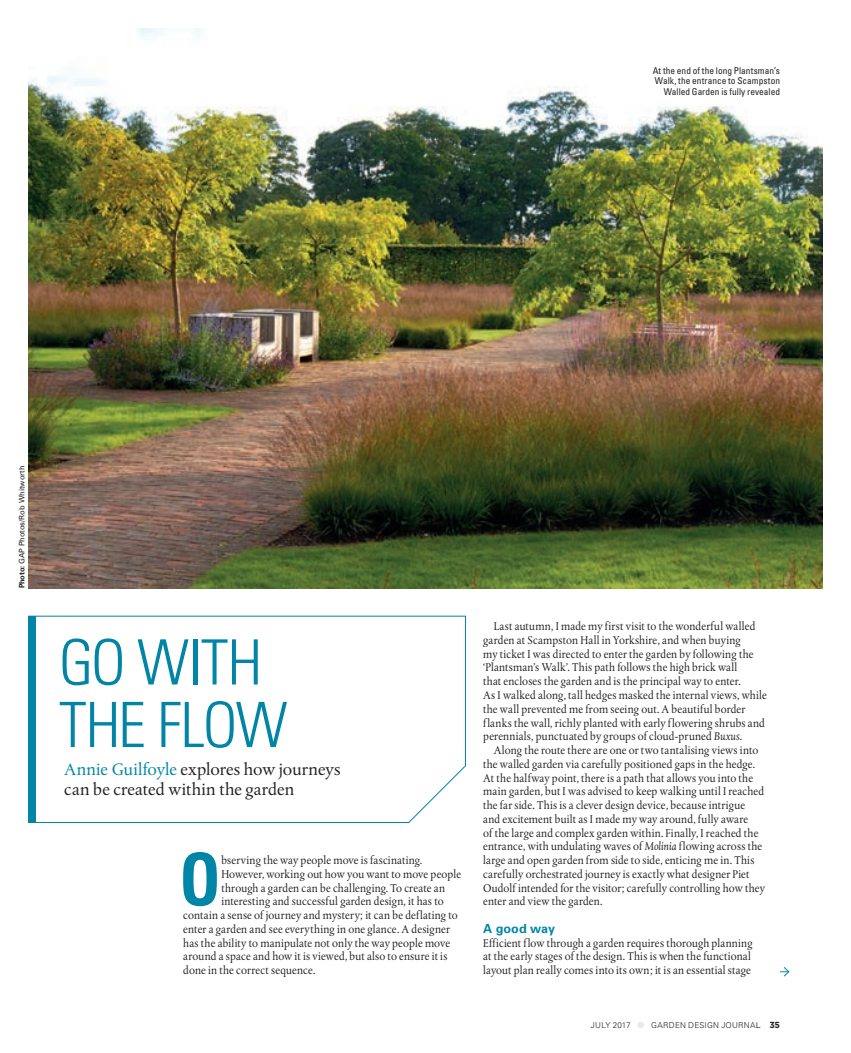
<style>
.page{position:relative;width:851px;height:1053px;background:#fff}
.page>*{position:absolute;margin:0;border:0;box-sizing:border-box;transform-origin:0 0}
.t1{font:700 condensed 72.62px "Univers";color:#0085a6;scale:.93 1}
.t2{font:300 condensed 62.5px/62.5px "Univers";letter-spacing:-.02em;color:#0085a6}
.t3{font:17.5px/20px "Albertina MT Regular Os F";letter-spacing:.005em;color:#231f20}
.t4{font:700 12.5px "Univers";letter-spacing:.01em;color:#0085a6}
.t5{font:11.88px/13.8px "Albertina";letter-spacing:.01em;color:#231f20;scale:.93 1}
.t6{font:condensed 9.38px/10.6px "Univers";color:#231f20;text-align:right}
.t7{font:300 8.12px "Univers";letter-spacing:.025em;color:#231f20}
.t8{font:7.5px "Univers";color:#231f20}
.s1{font-weight:700}
.s2{color:#0085a6}
.s3{font-style:italic}
.s4{font-family:"Gotham";font-weight:400}
.s5{font-family:"Gotham";font-weight:700;font-size:8.75px}
</style>
<div class="page">
<img style="left:28px;top:28px;width:794px;height:560px">
<svg style="left:28px;top:615px;width:438px;height:208px"></svg>
<div style="left:637px;top:1021px;width:7px;height:7px;background:#e6eaed;border-radius:50%"></div>
<svg style="left:780px;top:967px;width:10px;height:10px"></svg>
<p class="t6" style="left:652px;top:65px;width:129px">At the end of the long Plantsman’s<br>Walk, the entrance to Scampston<br>Walled Garden is fully revealed</p>
<p class="t8" style="left:18px;top:588px;width:124px;rotate:-90deg"><span class="s1">Photo:</span> GAP Photos/Rob Whitworth</p>
<h2 class="t2" style="left:59px;top:631px;width:230px">GO WITH<br>THE FLOW</h2>
<h3 class="t3" style="left:64px;top:759px;width:278px"><span class="s2">Annie Guilfoyle</span> explores how journeys can be created within the garden</h3>
<h1 class="t1" style="left:179px;top:834px;width:46px">O</h1>
<p class="t5" style="left:221px;top:853px;width:217px">bserving the way people move is fascinating.</p>
<p class="t5" style="left:221px;top:867px;width:259px">However, working out how you want to move people</p>
<p class="t5" style="left:221px;top:880px;width:242px">through a garden can be challenging. To create an</p>
<p class="t5" style="left:221px;top:894px;width:240px">interesting and successful garden design, it has to</p>
<p class="t5" style="left:183px;top:908px;width:296px">contain a sense of journey and mystery; it can be deflating to</p>
<p class="t5" style="left:183px;top:922px;width:288px">enter a garden and see everything in one glance. A designer</p>
<p class="t5" style="left:183px;top:935px;width:288px">has the ability to manipulate not only the way people move</p>
<p class="t5" style="left:183px;top:949px;width:285px">around a space and how it is viewed, but also to ensure it is</p>
<p class="t5" style="left:183px;top:963px;width:144px">done in the correct sequence.</p>
<p class="t5" style="left:483px;top:619px;width:306px;text-indent:11px">Last autumn, I made my first visit to the wonderful walled garden at Scampston Hall in Yorkshire, and when buying<br>my ticket I was directed to enter the garden by following the ‘Plantsman’s Walk’. This path follows the high brick wall<br>that encloses the garden and is the principal way to enter.<br>As I walked along, tall hedges masked the internal views, while the wall prevented me from seeing out. A beautiful border flanks the wall, richly planted with early flowering shrubs and perennials, punctuated by groups of cloud-pruned <span class="s3">Buxus</span>.</p>
<p class="t5" style="left:483px;top:743px;width:304px;text-indent:11px">Along the route there are one or two tantalising views into the walled garden via carefully positioned gaps in the hedge.<br>At the halfway point, there is a path that allows you into the main garden, but I was advised to keep walking until I reached the far side. This is a clever design device, because intrigue and excitement built as I made my way around, fully aware<br>of the large and complex garden within. Finally, I reached the entrance, with undulating waves of <span class="s3">Molinia</span> flowing across the large and open garden from side to side, enticing me in. This carefully orchestrated journey is exactly what designer Piet Oudolf intended for the visitor; carefully controlling how they enter and view the garden.</p>
<p class="t4" style="left:483px;top:920px;width:73px">A good way</p>
<p class="t5" style="left:483px;top:935px;width:291px">Efficient flow through a garden requires thorough planning at the early stages of the design. This is when the functional layout plan really comes into its own; it is an essential stage</p>
<p class="t7" style="left:591px;top:1020px;width:41px">JULY 2017</p>
<p class="t7" style="left:651px;top:1020px;width:130px">GARDEN DESIGN JOURNA<span class="s4">L</span> <span class="s5">35</span></p>
</div>
